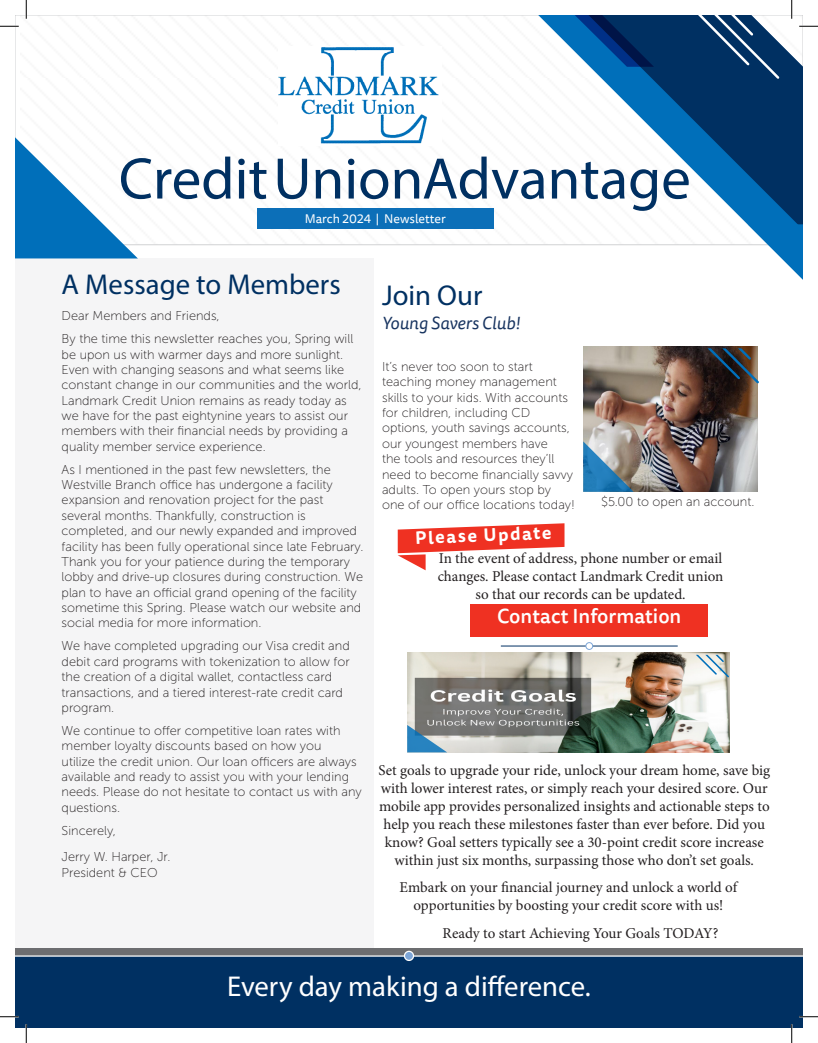
<style>
.page{position:relative;width:818px;height:1043px;background:#fff}
.page>*{position:absolute;margin:0;border:0;box-sizing:border-box;transform-origin:0 0}
.t1{font:59px "Myriad Pro";color:#003062}
.t2{font:28.75px "Myriad Pro";color:#fff}
.t3{font:28.75px "Myriad Pro";color:#003062}
.t4{font:500 20px "Tisa Sans Pro";color:#fff}
.t5{font:italic 17.5px "Tisa Sans Pro";color:#183460}
.t6{font:700 17.5px "Tisa Sans Pro";color:#fff}
.t7{font:15px/18px "Minion Pro";color:#231f20;text-align:center}
.t8{font:12.75px/15.4px "Museo Sans 100";color:#231f20}
.t9{font:12.5px "Tisa Sans Pro";color:#fff}
</style>
<div class="page">
<div style="left:15px;top:258px;width:359px;height:693px;background:#f5f5f6"></div>
<hr style="left:501px;top:645px;width:176px;height:1px;background:#003062">
<div style="left:586px;top:642px;width:6px;height:7px;background:#fff;border-radius:50%"></div>
<div style="left:585px;top:642px;width:8px;height:8px;border:1px solid #7ca5d7;border-radius:50%"></div>
<div style="left:15px;top:955px;width:787px;height:73px;background:#003062"></div>
<div style="left:15px;top:948px;width:787px;height:8px;background:#6c6d70"></div>
<hr style="left:15px;top:955px;width:787px;height:1px;background:#fff">
<svg style="left:404px;top:951px;width:9px;height:9px"></svg>
<div style="left:404px;top:950px;width:10px;height:11px;border:1px solid #fff;border-radius:50%"></div>
<svg style="left:398px;top:523px;width:166px;height:47px"></svg>
<div style="left:470px;top:604px;width:237px;height:33px;background:#ef3122"></div>
<img style="left:583px;top:346px;width:176px;height:146px">
<img style="left:407px;top:653px;width:322px;height:99px">
<svg style="left:407px;top:725px;width:40px;height:27px"></svg>
<svg style="left:695px;top:655px;width:34px;height:22px"></svg>
<svg style="left:538px;top:15px;width:209px;height:231px"></svg>
<svg style="left:588px;top:15px;width:214px;height:214px"></svg>
<svg style="left:747px;top:224px;width:55px;height:55px"></svg>
<svg style="left:574px;top:15px;width:80px;height:52px;background:#084483"></svg>
<svg style="left:690px;top:15px;width:91px;height:66px;background:#264f79"></svg>
<img style="left:278px;top:47px;width:161px;height:97px">
<div style="left:257px;top:208px;width:236px;height:21px;background:#0c6fb8"></div>
<svg style="left:15px;top:137px;width:123px;height:121px"></svg>
<svg style="left:0;top:25px;width:19px;height:2px"></svg>
<svg style="left:799px;top:25px;width:19px;height:2px"></svg>
<svg style="left:0;top:1015px;width:19px;height:2px"></svg>
<svg style="left:799px;top:1015px;width:19px;height:2px"></svg>
<svg style="left:25px;top:0;width:2px;height:19px"></svg>
<svg style="left:25px;top:1024px;width:2px;height:18px"></svg>
<svg style="left:790px;top:0;width:2px;height:19px"></svg>
<svg style="left:790px;top:1024px;width:2px;height:18px"></svg>
<p class="t1" style="left:119px;top:142px;width:573px">Credit Union Advantage</p>
<p class="t9" style="left:305px;top:211px;width:143px">March 2024 | Newsletter</p>
<p class="t3" style="left:62px;top:266px;width:281px">A Message to Members</p>
<p class="t8" style="left:62px;top:308px;width:160px">Dear Members and Friends,</p>
<p class="t8" style="left:62px;top:331px;width:301px">By the time this newsletter reaches you, Spring will be upon us with warmer days and more sunlight.<br>Even with changing seasons and what seems like constant change in our communities and the world, Landmark Credit Union remains as ready today as we have for the past eightynine years to assist our members with their financial needs by providing a quality member service experience.</p>
<p class="t8" style="left:62px;top:462px;width:303px">As I mentioned in the past few newsletters, the Westville Branch office has undergone a facility expansion and renovation project for the past several months. Thankfully, construction is completed, and our newly expanded and improved facility has been fully operational since late February.<br>Thank you for your patience during the temporary lobby and drive-up closures during construction. We plan to have an official grand opening of the facility sometime this Spring. Please watch our website and social media for more information.</p>
<p class="t8" style="left:62px;top:638px;width:290px">We have completed upgrading our Visa credit and debit card programs with tokenization to allow for the creation of a digital wallet, contactless card transactions, and a tiered interest-rate credit card program.</p>
<p class="t8" style="left:62px;top:722px;width:302px">We continue to offer competitive loan rates with member loyalty discounts based on how you<br>utilize the credit union. Our loan officers are always available and ready to assist you with your lending needs. Please do not hesitate to contact us with any questions.</p>
<p class="t8" style="left:62px;top:822px;width:56px">Sincerely,</p>
<p class="t8" style="left:62px;top:849px;width:110px">Jerry W. Harper, Jr.<br>President &amp; CEO</p>
<p class="t3" style="left:382px;top:278px;width:102px">Join Our</p>
<p class="t5" style="left:382px;top:311px;width:140px">Young Savers Club!</p>
<p class="t8" style="left:382px;top:359px;width:194px">It’s never too soon to start teaching money management skills to your kids. With accounts for children, including CD options, youth savings accounts, our youngest members have<br>the tools and resources they’ll need to become financially savvy adults. To open yours stop by one of our office locations today!</p>
<p class="t6" style="left:414px;top:526px;width:138px;rotate:-3deg">Please Update</p>
<p class="t8" style="left:601px;top:494px;width:155px">$5.00 to open an account.</p>
<p class="t7" style="left:437px;top:549px;width:287px">In the event of address, phone number or email changes. Please contact Landmark Credit union so that our records can be updated.</p>
<p class="t4" style="left:497px;top:602px;width:186px">Contact Information</p>
<p class="t7" style="left:378px;top:761px;width:393px">Set goals to upgrade your ride, unlock your dream home, save big with lower interest rates, or simply reach your desired score. Our mobile app provides personalized insights and actionable steps to help you reach these milestones faster than ever before. Did you know? Goal setters typically see a 30-point credit score increase within just six months, surpassing those who don’t set goals.</p>
<p class="t7" style="left:399px;top:878px;width:339px">Embark on your financial journey and unlock a world of opportunities by boosting your credit score with us!</p>
<p class="t7" style="left:442px;top:923px;width:277px">Ready to start Achieving Your Goals TODAY?</p>
<p class="t2" style="left:227px;top:968px;width:365px">Every day making a difference.</p>
</div>
